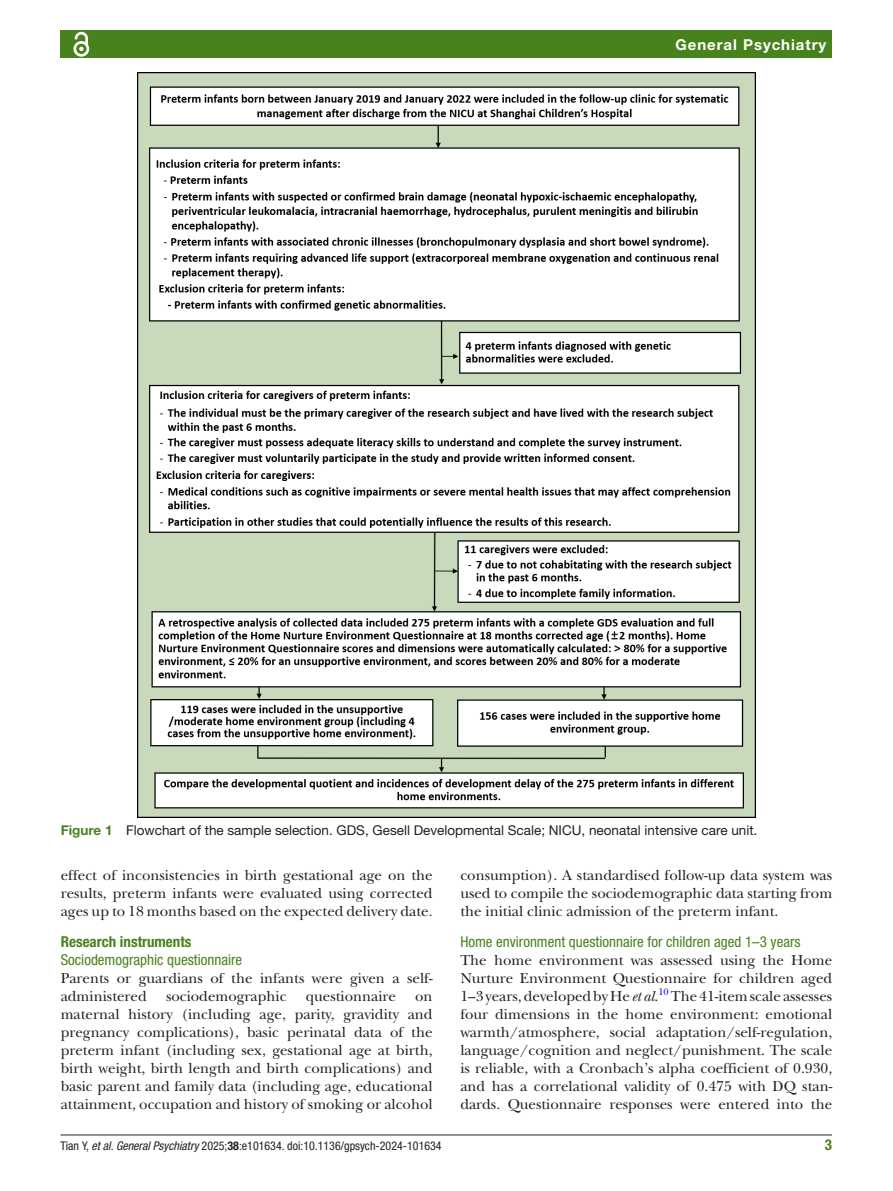
<style>
.page{position:relative;width:893px;height:1191px;background:#fff}
.page>*{position:absolute;margin:0;border:0;box-sizing:border-box;transform-origin:0 0}
.t1{font:15px/18px "New Baskerville";color:#231f20;text-align:justify}
.t2{font:condensed 15px "Helvetica Neue LT Std";color:#48821c}
.t3{font:700 condensed 15px "Helvetica Neue LT Std";color:#48821c}
.t4{font:700 15px "Helvetica Neue LT Std";letter-spacing:.065em;color:#fff}
.t5{font:13.5px "Helvetica Neue LT Std";color:#231f20}
.t6{font:condensed 12px "Helvetica Neue LT Std";color:#231f20}
.s1{font-weight:700;color:#48821c}
.s2{font-style:italic}
.s3{font-weight:700}
</style>
<div class="page">
<hr style="left:61px;top:1134px;width:771px;height:1px;background:#231f20">
<div style="left:61px;top:31px;width:771px;height:27px;background:#48821c"></div>
<svg style="left:73px;top:31px;width:17px;height:26px"></svg>
<img style="left:138px;top:73px;width:617px;height:744px">
<p class="t4" style="left:675px;top:35px;width:152px">General Psychiatry</p>
<p class="t5" style="left:61px;top:822px;width:698px"><span class="s1">Figure 1</span> Flowchart of the sample selection. GDS, Gesell Developmental Scale; NICU, neonatal intensive care unit.</p>
<p class="t1" style="left:61px;top:866px;width:373px">effect of inconsistencies in birth gestational age on the results, preterm infants were evaluated using corrected ages up to 18 months based on the expected delivery date.</p>
<p class="t3" style="left:61px;top:933px;width:132px">Research instruments</p>
<p class="t2" style="left:61px;top:951px;width:183px">Sociodemographic questionnaire</p>
<p class="t1" style="left:61px;top:969px;width:373px">Parents or guardians of the infants were given a self&shy;administered</p>
<p class="t1" style="left:460px;top:866px;width:373px">consumption). A standardised follow-up data system was used to compile the sociodemographic data starting from the initial clinic admission of the preterm infant.</p>
<p class="t2" style="left:460px;top:933px;width:342px">Home environment questionnaire for children aged 1–3 years</p>
<p class="t1" style="left:460px;top:951px;width:373px">The home environment was assessed using the Home Nurture Environment Questionnaire for children aged 1–3 years, developed by He <span class="s2">et al</span>.<sup>10</sup> The 41-item scale assesses four dimensions in the home environment: emotional warmth/atmosphere, social adaptation/self-regulation, language/cognition and neglect/punishment. The scale is reliable, with a Cronbach’s alpha coefficient of 0.930, and has a correlational validity of 0.475 with DQ stan&shy;dards. Questionnaire responses were entered into the</p>
<p class="t1" style="left:166px;top:987px;width:122px">sociodemographic</p>
<p class="t1" style="left:306px;top:987px;width:92px">questionnaire</p>
<p class="t1" style="left:61px;top:987px;width:373px;text-indent:354px">on maternal history (including age, parity, gravidity and pregnancy complications), basic perinatal data of the preterm infant (including sex, gestational age at birth, birth weight, birth length and birth complications) and basic parent and family data (including age, educational attainment, occupation and history of smoking or alcohol</p>
<p class="t6" style="left:61px;top:1138px;width:383px">Tian Y, <span class="s2">et al</span>. <span class="s2">General Psychiatry</span> 2025;<span class="s3">38</span>:e101634. doi:10.1136/gpsych-2024-101634</p>
<p class="t3" style="left:825px;top:1135px;width:9px">3</p>
</div>
